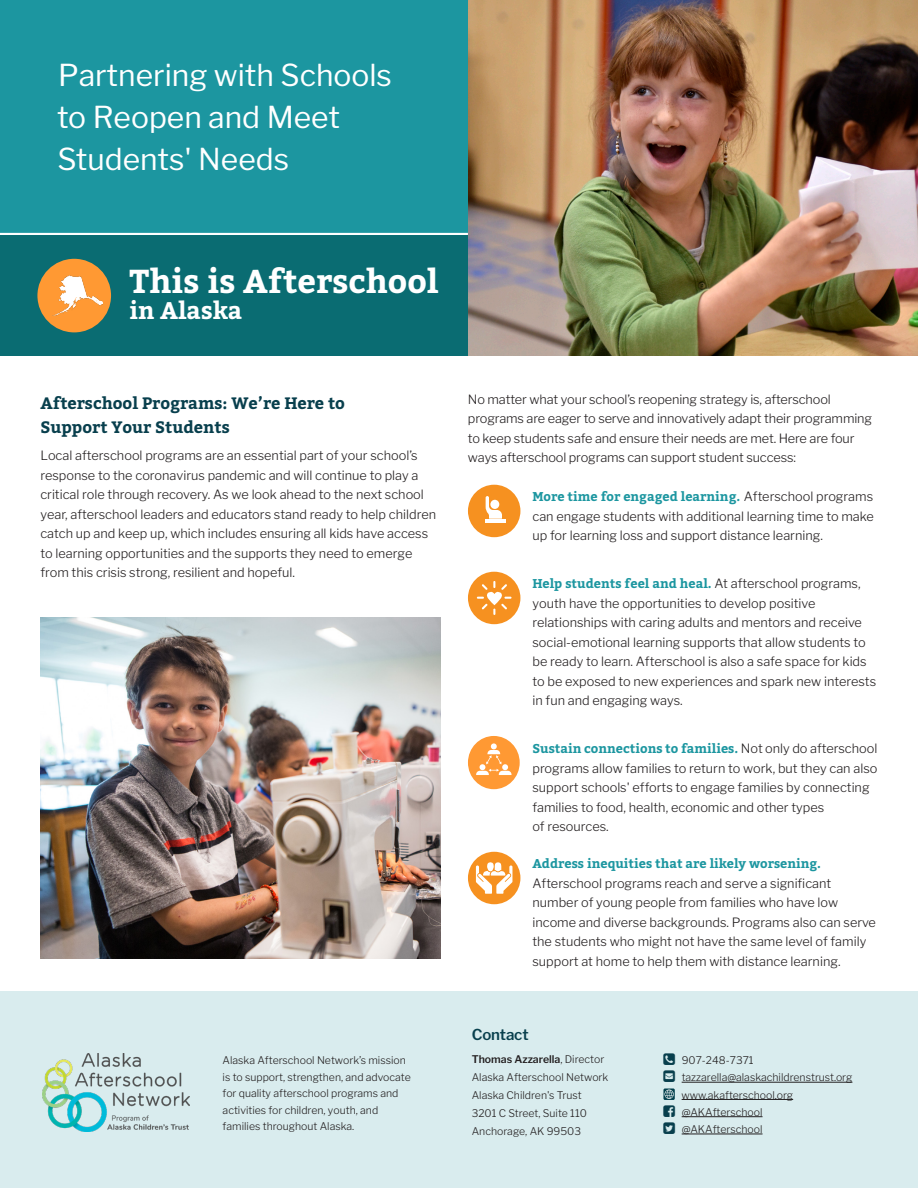
<style>
.page{position:relative;width:918px;height:1188px;background:#fff}
.page>*{position:absolute;margin:0;border:0;box-sizing:border-box;transform-origin:0 0}
.t1{font:700 33px "Bitter";color:#fff}
.Body{font:30px/42px "Libre Franklin";color:#fff}
.Body-2{font:700 24px "Bitter";color:#fff}
.t2{font:700 16.5px/24px "Bitter";color:#083f4d}
.t3{font:600 15px "Libre Franklin";letter-spacing:-.01em;color:#083f4d}
.Body-3{font:300 12.75px/19.5px "Libre Franklin";color:#231f20}
.Body-4{font:300 10.5px/16.5px "Libre Franklin";color:#231f20}
.Body-5{font:600 10.5px "Libre Franklin";color:#231f20}
.s1{font-family:"Bitter";font-weight:700;color:#1c96a0}
.s2{font-weight:300}
</style>
<div class="page">
<img style="left:468px;top:0;width:450px;height:356px">
<div style="left:0;top:0;width:468px;height:282px;background:#1c96a0"></div>
<div style="left:0;top:234px;width:468px;height:122px;background:#0a6c72"></div>
<hr style="left:0;top:233px;width:468px;height:2px;background:#fff">
<div style="left:37px;top:259px;width:74px;height:73px;background:#f93;border-radius:50%"></div>
<img style="left:52px;top:275px;width:51px;height:41px">
<div style="left:468px;top:485px;width:52px;height:52px;background:#f69120;border-radius:50%"></div>
<hr style="left:486px;top:520px;width:20px;height:3px;background:#fff">
<svg style="left:486px;top:496px;width:16px;height:23px"></svg>
<div style="left:468px;top:572px;width:52px;height:52px;background:#f69120;border-radius:50%"></div>
<svg style="left:477px;top:581px;width:35px;height:34px"></svg>
<div style="left:468px;top:736px;width:52px;height:53px;background:#f93;border-radius:50%"></div>
<svg style="left:476px;top:743px;width:36px;height:32px"></svg>
<div style="left:468px;top:852px;width:52px;height:52px;background:#f69120;border-radius:50%"></div>
<svg style="left:476px;top:862px;width:36px;height:32px"></svg>
<div style="left:0;top:991px;width:918px;height:197px;background:#d9ecee"></div>
<img style="left:43px;top:1054px;width:147px;height:78px">
<hr style="left:682px;top:1082px;width:170px;height:1px;background:#231f20">
<hr style="left:682px;top:1099px;width:111px;height:1px;background:#231f20">
<hr style="left:682px;top:1116px;width:81px;height:1px;background:#231f20">
<hr style="left:682px;top:1134px;width:81px;height:1px;background:#231f20">
<svg style="left:663px;top:1089px;width:12px;height:11px"></svg>
<svg style="left:665px;top:1090px;width:9px;height:9px"></svg>
<img style="left:40px;top:618px;width:401px;height:340px">
<p class="Body" style="left:57px;top:54px;width:336px">Partnering with Schools to Reopen and Meet<br>Students' Needs</p>
<p class="t1" style="left:130px;top:260px;width:311px">This is Afterschool</p>
<p class="Body-2" style="left:129px;top:295px;width:114px">in Alaska</p>
<p class="t2" style="left:40px;top:392px;width:306px">Afterschool Programs: We’re Here to<br>Support Your Students</p>
<p class="Body-3" style="left:40px;top:446px;width:397px">Local afterschool programs are an essential part of your school’s response to the coronavirus pandemic and will continue to play a critical role through recovery. As we look ahead to the next school year, afterschool leaders and educators stand ready to help children catch up and keep up, which includes ensuring all kids have access to learning opportunities and the supports they need to emerge from this crisis strong, resilient and hopeful.</p>
<p class="Body-4" style="left:223px;top:1052px;width:190px">Alaska Afterschool Network’s mission is to support, strengthen, and advocate for quality afterschool programs and activities for children, youth, and families throughout Alaska.</p>
<p class="Body-3" style="left:468px;top:389px;width:406px">No matter what your school’s reopening strategy is, afterschool programs are eager to serve and innovatively adapt their programming to keep students safe and ensure their needs are met. Here are four ways afterschool programs can support student success:</p>
<p class="Body-3" style="left:532px;top:487px;width:343px;text-align:justify"><span class="s1">More time for engaged learning.</span> Afterschool programs can engage students with additional learning time to make up for learning loss and support distance learning.</p>
<p class="Body-3" style="left:532px;top:574px;width:345px"><span class="s1">Help students feel and heal.</span> At afterschool programs, youth have the opportunities to develop positive relationships with caring adults and mentors and receive social-emotional learning supports that allow students to be ready to learn. Afterschool is also a safe space for kids to be exposed to new experiences and spark new interests in fun and engaging ways.</p>
<p class="Body-3" style="left:532px;top:739px;width:347px"><span class="s1">Sustain connections to families.</span> Not only do afterschool programs allow families to return to work, but they can also support schools' efforts to engage families by connecting families to food, health, economic and other types<br>of resources.</p>
<p class="Body-3" style="left:532px;top:854px;width:345px"><span class="s1">Address inequities that are likely worsening.<br></span>Afterschool programs reach and serve a significant number of young people from families who have low income and diverse backgrounds. Programs also can serve the students who might not have the same level of family support at home to help them with distance learning.</p>
<p class="t3" style="left:472px;top:1026px;width:58px">Contact</p>
<p class="Body-5" style="left:472px;top:1053px;width:134px">Thomas Azzarella<span class="s2">, Director</span></p>
<p class="Body-4" style="left:472px;top:1069px;width:138px">Alaska Afterschool Network</p>
<p class="Body-4" style="left:472px;top:1087px;width:112px">Alaska Children's Trust</p>
<p class="Body-4" style="left:472px;top:1105px;width:117px">3201 C Street, Suite 110</p>
<p class="Body-4" style="left:472px;top:1123px;width:111px">Anchorage, AK 99503</p>
<p class="Body-4" style="left:682px;top:1052px;width:73px">907-248-7371</p>
<p class="Body-4" style="left:682px;top:1069px;width:172px">tazzarella@alaskachildrenstrust.org</p>
<p class="Body-4" style="left:682px;top:1087px;width:113px">www.akafterschool.org</p>
<p class="Body-4" style="left:682px;top:1104px;width:82px">@AKAfterschool</p>
<p class="Body-4" style="left:682px;top:1121px;width:82px">@AKAfterschool</p>
</div>
